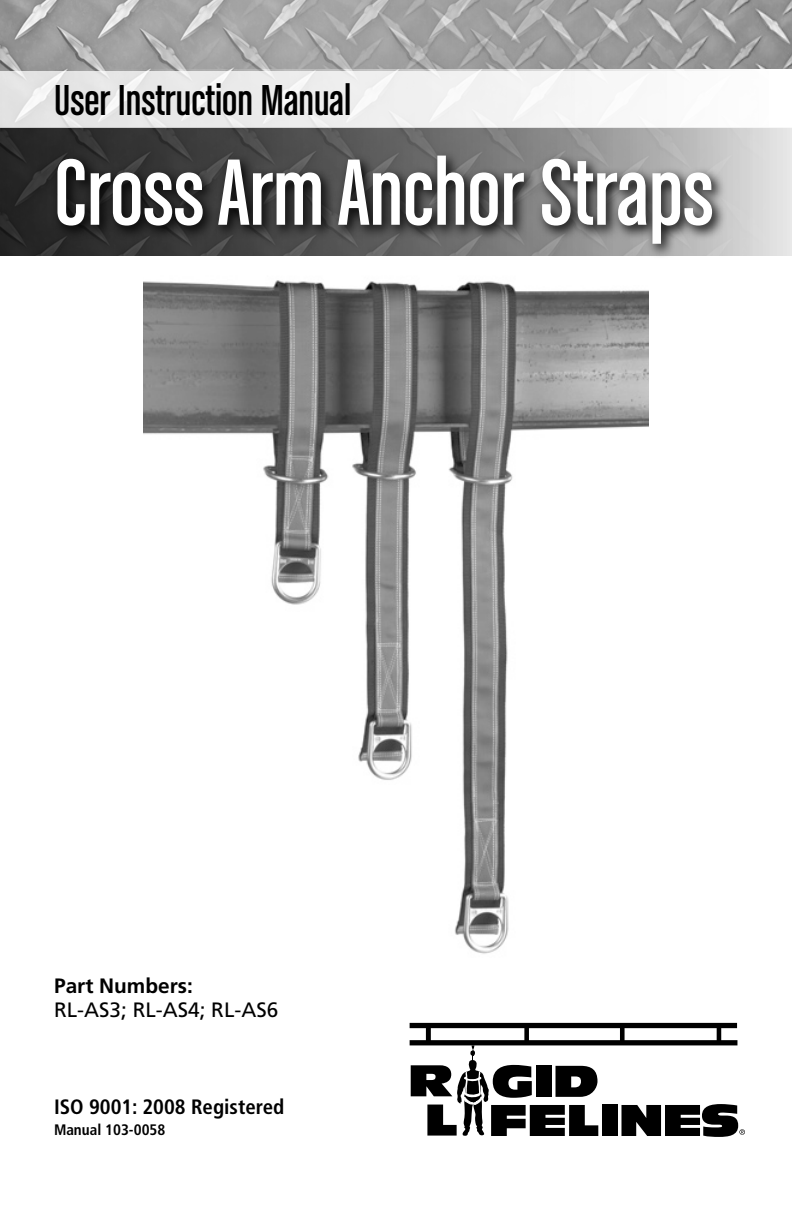
<style>
.page{position:relative;width:792px;height:1224px;background:#fff}
.page>*{position:absolute;margin:0;border:0;box-sizing:border-box;transform-origin:0 0}
.t1{font:100px "Chalet Comprime Cologne Sixty";color:#fff}
.Gray_Title_Sub{font:46px "Chalet Comprime Cologne Sixty";color:#000}
.Bullets_-_Square{font:700 condensed 20.8px "Frutiger";color:#000}
.t2{font:20.8px "Frutiger";color:#000}
.t3{font:700 20.8px "Frutiger";color:#000}
.Bullets_-_Square-2{font:700 condensed 15.2px "Frutiger";color:#000}
</style>
<div class="page">
<img style="left:144px;top:280px;width:504px;height:745px">
<img style="left:0;top:0;width:792px;height:72px">
<svg style="left:0;top:128px;width:792px;height:127px;background:#7a7a7a"></svg>
<div style="left:0;top:72px;width:792px;height:56px;background:linear-gradient(to right,#e4e4e4,#fdfdfd)"></div>
<svg style="left:51px;top:149px;width:676px;height:107px;background:#4e4e4e"></svg>
<svg style="left:410px;top:1023px;width:335px;height:114px"></svg>
<p class="Gray_Title_Sub" style="left:54px;top:75px;width:299px">User Instruction Manual</p>
<p class="t1" style="left:54px;top:137px;width:661px">Cross Arm Anchor Straps</p>
<p class="t3" style="left:54px;top:973px;width:140px">Part Numbers:</p>
<p class="t2" style="left:54px;top:998px;width:226px">RL-AS3; RL-AS4; RL-AS6</p>
<p class="Bullets_-_Square" style="left:54px;top:1094px;width:232px">ISO 9001: 2008 Registered</p>
<p class="Bullets_-_Square-2" style="left:54px;top:1120px;width:113px">Manual 103-0058</p>
</div>
